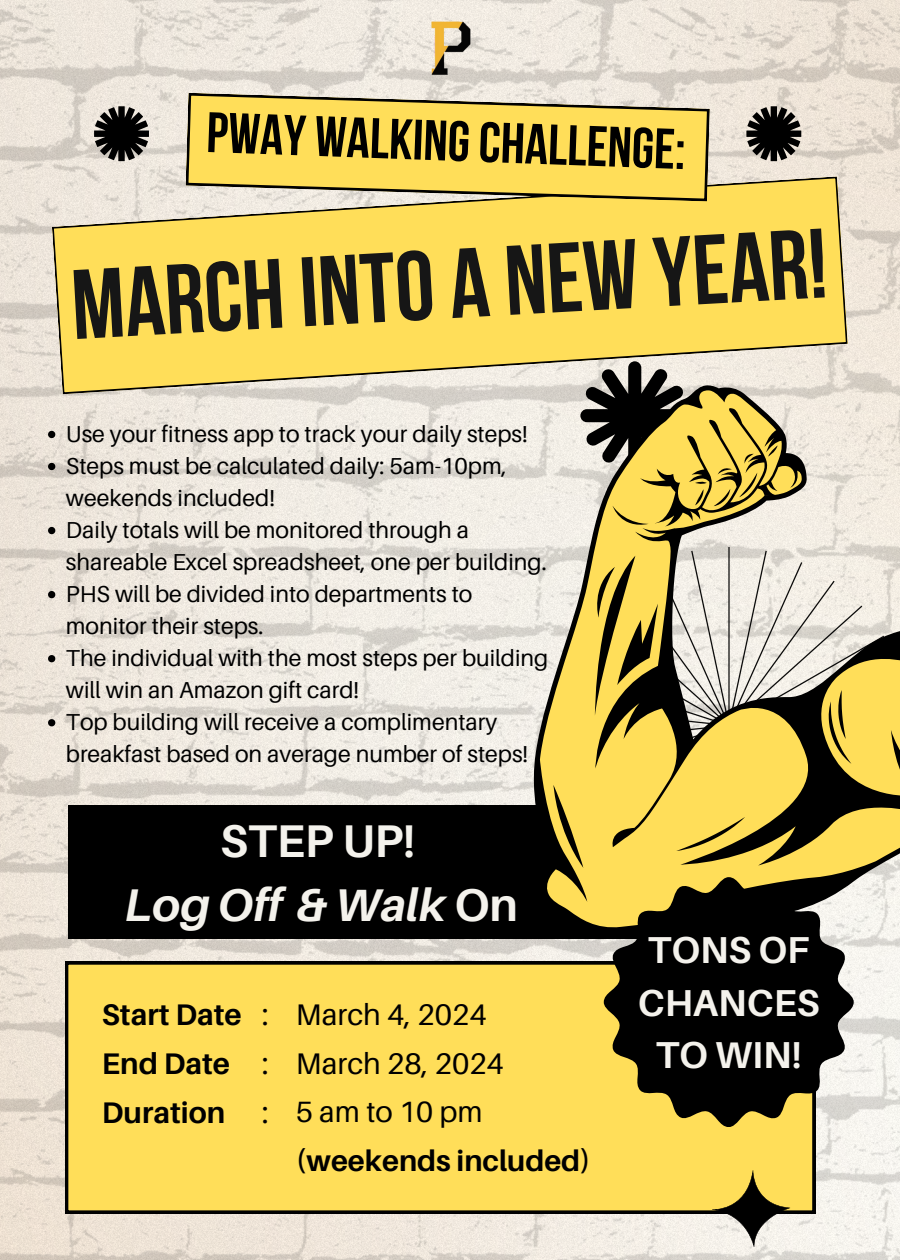
<style>
.page{position:relative;width:900px;height:1260px;background:#fff}
.page>*{position:absolute;margin:0;border:0;box-sizing:border-box;transform-origin:0 0}
.t1{font:700 98.5px "Bebas Neue";color:#161616}
.t2{font:700 56.88px "Bebas Neue";color:#000}
.t3{font:italic 700 45.88px/64.2px "Aileron";color:#f4f2ec;text-align:center}
.t4{font:700 37.5px/52.5px "Aileron";color:#f4f2ec;text-align:center}
.t5{font:29.81px/48.8px "Aileron";color:#000}
.t6{font:700 29.81px/48.8px "Aileron";color:#000}
.t7{font:700 29.38px/48.2px "Aileron";color:#000}
.t8{font:23.06px/32px "Aileron";color:#000}
.s1{font-style:normal}
.s2{font-weight:400}
</style>
<div class="page">
<img style="left:0;top:0;width:900px;height:1260px">
<img style="left:417px;top:15px;width:66px;height:66px">
<svg style="left:52px;top:176px;width:796px;height:218px"></svg>
<svg style="left:186px;top:93px;width:524px;height:108px"></svg>
<svg style="left:94px;top:106px;width:55px;height:55px"></svg>
<svg style="left:746px;top:106px;width:55px;height:55px"></svg>
<svg style="left:48px;top:431px;width:7px;height:7px"></svg>
<svg style="left:48px;top:463px;width:7px;height:7px"></svg>
<svg style="left:48px;top:527px;width:7px;height:7px"></svg>
<svg style="left:48px;top:591px;width:7px;height:7px"></svg>
<svg style="left:48px;top:655px;width:7px;height:7px"></svg>
<svg style="left:48px;top:719px;width:7px;height:7px"></svg>
<div style="left:66px;top:962px;width:749px;height:251px;background:#ffde59"></div>
<div style="left:68px;top:806px;width:413px;height:133px;background:#000"></div>
<svg style="left:484px;top:357px;width:416px;height:605px"></svg>
<svg style="left:604px;top:877px;width:250px;height:250px;fill:#000"></svg>
<svg style="left:712px;top:1170px;width:78px;height:77px"></svg>
<h2 class="t2" style="left:207px;top:110px;width:481px;rotate:2deg">PWAY WALKINGCHALLENGE:</h2>
<p class="t1" style="left:70px;top:264px;width:758px;rotate:-3deg">March into a new year!</p>
<p class="t8" style="left:66px;top:417px;width:463px">Use your fitness app to track your daily steps!</p>
<h1 class="t8" style="left:66px;top:449px;width:442px">Steps must be calculated daily: 5am-10pm, weekends included!</h1>
<p class="t8" style="left:66px;top:513px;width:482px">Daily totals will be monitored through a shareable Excel spreadsheet, one per building.</p>
<p class="t8" style="left:66px;top:577px;width:408px">PHS will be divided into departments to monitor their steps.</p>
<p class="t8" style="left:66px;top:641px;width:484px">The individual with the most steps per building will win an Amazon gift card!</p>
<p class="t8" style="left:66px;top:705px;width:464px">Top building will receive a complimentary breakfast based on average number of steps!</p>
<p class="t3" style="left:125px;top:807px;width:395px"><span class="s1">STEP UP!<br></span>Log Off &amp; Walk <span class="s1">On</span></p>
<p class="t6" style="left:102px;top:990px;width:141px">Start Date<br>End Date<br>Duration</p>
<p class="t5" style="left:262px;top:990px;width:8px">:</p>
<p class="t5" style="left:262px;top:1039px;width:8px">:</p>
<h3 class="t5" style="left:262px;top:1087px;width:8px">:</h3>
<p class="t5" style="left:296px;top:990px;width:209px">March 4, 2024<br>March 28, 2024</p>
<p class="t7" style="left:296px;top:1087px;width:296px"><span class="s2">5amto10pm </span>(weekends included)</p>
<h4 class="t4" style="left:638px;top:923px;width:183px">TONS OF<br>CHANCES<br>TO WIN!</h4>
</div>
